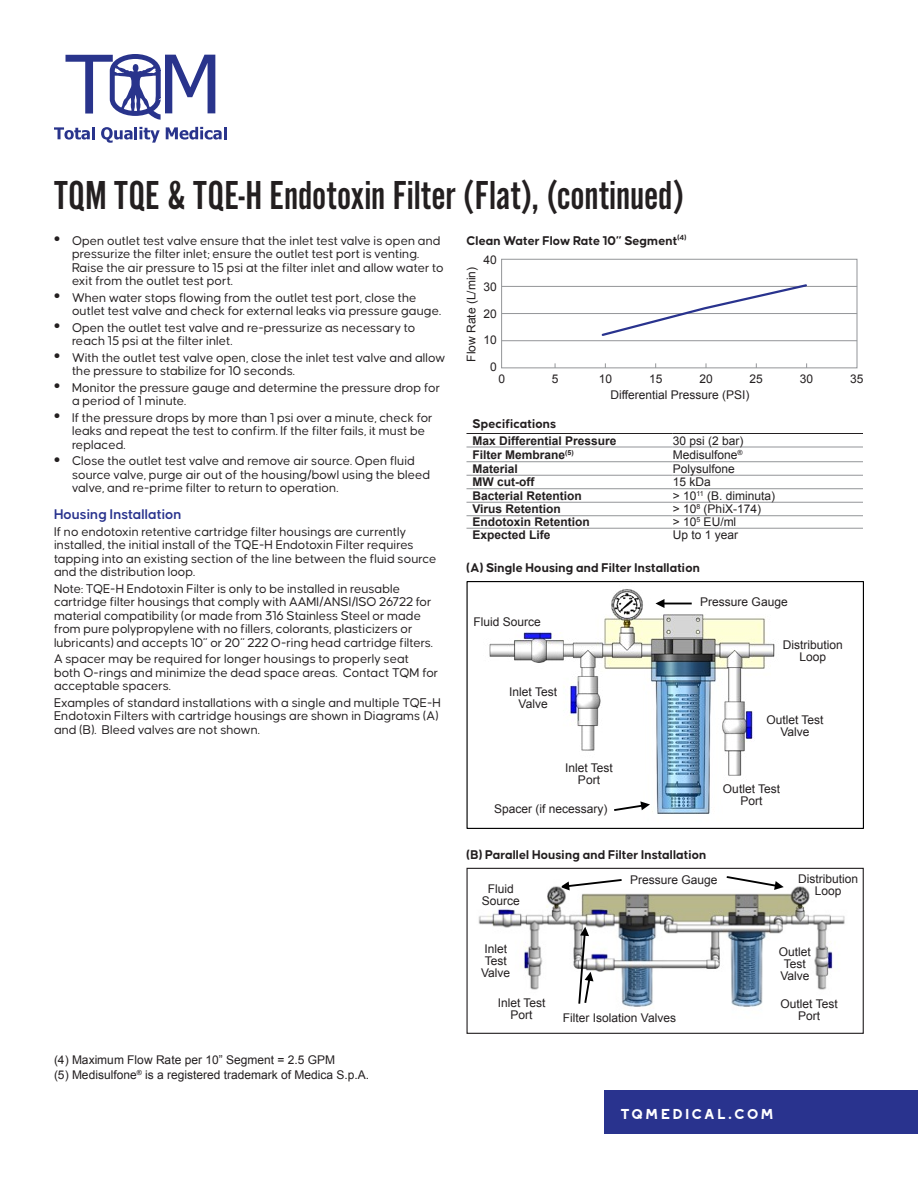
<style>
.page{position:relative;width:918px;height:1188px;background:#fff}
.page>*{position:absolute;margin:0;border:0;box-sizing:border-box;transform-origin:0 0}
.HEADING-1_big_28_30{font:42px "Alternate Gothic Std No 2";color:#231f20}
.t1{font:700 18px "Westmount";color:#fff}
.BODY_HEADING_10_12{font:600 15px "Causten Round";color:#29338e}
.BODY_TEXT__CAUSTEN{font:13.5px/13.5px "Causten Round";color:#231f20}
.TABLE_CATEGORY_HEADI{font:700 13.5px "Causten Round";color:#231f20}
.FOOTNOTE_8_8{font:12px "Arial";color:#231f20}
.FOOTNOTE_8_8_centere{font:12px/12px "Arial";color:#231f20;text-align:center}
.TABLE_ROW_HEADING_LE{font:700 12px "Arial";color:#231f20}
.TABLE_ROW_BODY_LEFT{font:12px "Arial";color:#231f20}
.s1{font-weight:700;font-size:22.5px}
</style>
<div class="page">
<div style="left:604px;top:1091px;width:314px;height:43px;background:#29338e"></div>
<svg style="left:54px;top:54px;width:173px;height:89px"></svg>
<hr style="left:466px;top:447px;width:207px;height:1px;background:#939598">
<hr style="left:673px;top:447px;width:190px;height:1px;background:#939598">
<hr style="left:466px;top:461px;width:207px;height:1px;background:#939598">
<hr style="left:673px;top:461px;width:190px;height:1px;background:#939598">
<hr style="left:466px;top:475px;width:207px;height:1px;background:#939598">
<hr style="left:673px;top:475px;width:190px;height:1px;background:#939598">
<hr style="left:466px;top:433px;width:207px;height:1px;background:#231f20">
<hr style="left:673px;top:433px;width:190px;height:1px;background:#231f20">
<hr style="left:466px;top:488px;width:207px;height:1px;background:#939598">
<hr style="left:673px;top:488px;width:190px;height:1px;background:#939598">
<hr style="left:466px;top:502px;width:207px;height:1px;background:#939598">
<hr style="left:673px;top:502px;width:190px;height:1px;background:#939598">
<hr style="left:466px;top:515px;width:207px;height:1px;background:#939598">
<hr style="left:673px;top:515px;width:190px;height:1px;background:#939598">
<hr style="left:466px;top:528px;width:207px;height:1px;background:#939598">
<hr style="left:673px;top:528px;width:190px;height:1px;background:#939598">
<img style="left:489px;top:589px;width:286px;height:225px">
<div style="left:467px;top:581px;width:397px;height:248px;border:1px solid #000"></div>
<svg style="left:656px;top:599px;width:36px;height:9px"></svg>
<svg style="left:614px;top:801px;width:36px;height:10px"></svg>
<img style="left:478px;top:886px;width:367px;height:121px">
<div style="left:466px;top:868px;width:398px;height:166px;border:1px solid #231f20"></div>
<svg style="left:562px;top:879px;width:60px;height:11px"></svg>
<svg style="left:727px;top:876px;width:57px;height:14px"></svg>
<svg style="left:578px;top:927px;width:16px;height:77px"></svg>
<div style="left:501px;top:259px;width:356px;height:109px;border:1px solid #939598"></div>
<hr style="left:502px;top:313px;width:355px;height:1px;background:#939598">
<hr style="left:502px;top:340px;width:355px;height:1px;background:#939598">
<hr style="left:502px;top:286px;width:355px;height:1px;background:#939598">
<svg style="left:601px;top:284px;width:206px;height:52px"></svg>
<p class="HEADING-1_big_28_30" style="left:54px;top:174px;width:632px">TQM TQE &amp; TQE-H Endotoxin Filter (Flat), (continued)</p>
<p class="BODY_TEXT__CAUSTEN" style="left:72px;top:234px;width:373px;text-indent:-18px"><span class="s1">•</span> Open outlet test valve ensure that the inlet test valve is open and pressurize the filter inlet; ensure the outlet test port is venting.<br>Raise the air pressure to 15 psi at the filter inlet and allow water to exit from the outlet test port.</p>
<p class="BODY_TEXT__CAUSTEN" style="left:72px;top:291px;width:371px;text-indent:-18px"><span class="s1">•</span> When water stops flowing from the outlet test port, close the outlet test valve and check for external leaks via pressure gauge.</p>
<p class="BODY_TEXT__CAUSTEN" style="left:72px;top:321px;width:345px;text-indent:-18px"><span class="s1">•</span> Open the outlet test valve and re-pressurize as necessary to reach 15 psi at the filter inlet.</p>
<p class="BODY_TEXT__CAUSTEN" style="left:72px;top:351px;width:375px;text-indent:-18px"><span class="s1">•</span> With the outlet test valve open, close the inlet test valve and allow the pressure to stabilize for 10 seconds.</p>
<p class="BODY_TEXT__CAUSTEN" style="left:72px;top:381px;width:370px;text-indent:-18px"><span class="s1">•</span> Monitor the pressure gauge and determine the pressure drop for a period of 1 minute.</p>
<p class="BODY_TEXT__CAUSTEN" style="left:72px;top:411px;width:362px;text-indent:-18px"><span class="s1">•</span> If the pressure drops by more than 1 psi over a minute, check for leaks and repeat the test to confirm. If the filter fails, it must be replaced.</p>
<p class="BODY_TEXT__CAUSTEN" style="left:72px;top:454px;width:360px;text-indent:-18px"><span class="s1">•</span> Close the outlet test valve and remove air source. Open fluid source valve, purge air out of the housing/bowl using the bleed valve, and re-prime filter to return to operation.</p>
<p class="BODY_HEADING_10_12" style="left:54px;top:506px;width:129px">Housing Installation</p>
<p class="BODY_TEXT__CAUSTEN" style="left:54px;top:525px;width:384px">If no endotoxin retentive cartridge filter housings are currently installed, the initial install of the TQE-H Endotoxin Filter requires tapping into an existing section of the line between the fluid source and the distribution loop.</p>
<p class="BODY_TEXT__CAUSTEN" style="left:54px;top:582px;width:381px">Note: TQE-H Endotoxin Filter is only to be installed in reusable cartridge filter housings that comply with AAMI/ANSI/ISO 26722 for material compatibility (or made from 316 Stainless Steel or made from pure polypropylene with no fillers, colorants, plasticizers or lubricants) and accepts 10” or 20” 222 O-ring head cartridge filters.</p>
<p class="BODY_TEXT__CAUSTEN" style="left:54px;top:652px;width:386px">A spacer may be required for longer housings to properly seat both O-rings and minimize the dead space areas. Contact TQM for acceptable spacers.</p>
<p class="BODY_TEXT__CAUSTEN" style="left:54px;top:696px;width:389px">Examples of standard installations with a single and multiple TQE-H<br>Endotoxin Filters with cartridge housings are shown in Diagrams (A) and (B). Bleed valves are not shown.</p>
<p class="TABLE_CATEGORY_HEADI" style="left:466px;top:233px;width:222px">Clean Water Flow Rate 10” Segment<sup>(4)</sup></p>
<p class="FOOTNOTE_8_8" style="left:484px;top:252px;width:15px">40</p>
<p class="FOOTNOTE_8_8" style="left:463px;top:362px;width:96px;rotate:-90deg">Flow Rate (L/min)</p>
<p class="FOOTNOTE_8_8" style="left:484px;top:279px;width:15px">30</p>
<p class="FOOTNOTE_8_8" style="left:484px;top:305px;width:15px">20</p>
<p class="FOOTNOTE_8_8" style="left:484px;top:332px;width:15px">10</p>
<p class="FOOTNOTE_8_8" style="left:490px;top:359px;width:8px">0</p>
<p class="FOOTNOTE_8_8" style="left:498px;top:370px;width:8px">0</p>
<p class="FOOTNOTE_8_8" style="left:552px;top:370px;width:8px">5</p>
<p class="FOOTNOTE_8_8" style="left:599px;top:370px;width:15px">10</p>
<p class="FOOTNOTE_8_8" style="left:649px;top:370px;width:15px">15</p>
<p class="FOOTNOTE_8_8" style="left:699px;top:370px;width:15px">20</p>
<p class="FOOTNOTE_8_8" style="left:750px;top:370px;width:15px">25</p>
<p class="FOOTNOTE_8_8" style="left:800px;top:370px;width:15px">30</p>
<p class="FOOTNOTE_8_8" style="left:850px;top:370px;width:15px">35</p>
<p class="FOOTNOTE_8_8" style="left:610px;top:387px;width:141px">Differential Pressure (PSI)</p>
<p class="TABLE_CATEGORY_HEADI" style="left:472px;top:416px;width:85px">Specifications</p>
<p class="TABLE_ROW_HEADING_LE" style="left:472px;top:432px;width:146px">Max Differential Pressure</p>
<p class="TABLE_ROW_BODY_LEFT" style="left:673px;top:433px;width:72px">30 psi (2 bar)</p>
<p class="TABLE_ROW_HEADING_LE" style="left:472px;top:447px;width:103px">Filter Membrane<sup>(5)</sup></p>
<p class="TABLE_ROW_BODY_LEFT" style="left:673px;top:447px;width:71px">Medisulfone<sup>®</sup></p>
<p class="TABLE_ROW_HEADING_LE" style="left:472px;top:461px;width:47px">Material</p>
<p class="TABLE_ROW_BODY_LEFT" style="left:673px;top:461px;width:64px">Polysulfone</p>
<p class="TABLE_ROW_HEADING_LE" style="left:472px;top:474px;width:63px">MW cut-off</p>
<p class="TABLE_ROW_BODY_LEFT" style="left:673px;top:474px;width:40px">15 kDa</p>
<p class="TABLE_ROW_HEADING_LE" style="left:472px;top:488px;width:111px">Bacterial Retention</p>
<p class="TABLE_ROW_BODY_LEFT" style="left:673px;top:488px;width:104px">&gt; 10<sup>11</sup> (B. diminuta)</p>
<p class="TABLE_ROW_HEADING_LE" style="left:472px;top:501px;width:90px">Virus Retention</p>
<p class="TABLE_ROW_BODY_LEFT" style="left:673px;top:501px;width:90px">&gt; 10<sup>8</sup> (PhiX-174)</p>
<p class="TABLE_ROW_HEADING_LE" style="left:472px;top:514px;width:119px">Endotoxin Retention</p>
<p class="TABLE_ROW_BODY_LEFT" style="left:673px;top:514px;width:65px">&gt; 10<sup>5</sup> EU/ml</p>
<p class="TABLE_ROW_HEADING_LE" style="left:472px;top:527px;width:80px">Expected Life</p>
<p class="TABLE_ROW_BODY_LEFT" style="left:673px;top:527px;width:67px">Up to 1 year</p>
<p class="TABLE_CATEGORY_HEADI" style="left:466px;top:560px;width:235px">(A) Single Housing and Filter Installation</p>
<p class="FOOTNOTE_8_8" style="left:700px;top:594px;width:89px">Pressure Gauge</p>
<p class="FOOTNOTE_8_8" style="left:474px;top:614px;width:69px">Fluid Source</p>
<p class="FOOTNOTE_8_8_centere" style="left:783px;top:639px;width:62px">Distribution<br>Loop</p>
<p class="FOOTNOTE_8_8_centere" style="left:509px;top:686px;width:49px">Inlet Test<br>Valve</p>
<p class="FOOTNOTE_8_8_centere" style="left:766px;top:714px;width:59px">Outlet Test<br>Valve</p>
<p class="FOOTNOTE_8_8_centere" style="left:565px;top:762px;width:49px">Inlet Test<br>Port</p>
<p class="FOOTNOTE_8_8" style="left:494px;top:801px;width:115px">Spacer (if necessary)</p>
<p class="TABLE_CATEGORY_HEADI" style="left:466px;top:847px;width:242px">(B) Parallel Housing and Filter Installation</p>
<p class="FOOTNOTE_8_8_centere" style="left:630px;top:874px;width:89px">Pressure Gauge</p>
<p class="FOOTNOTE_8_8_centere" style="left:723px;top:783px;width:59px">Outlet Test<br>Port</p>
<p class="FOOTNOTE_8_8_centere" style="left:798px;top:873px;width:62px">Distribution</p>
<p class="FOOTNOTE_8_8_centere" style="left:488px;top:883px;width:28px">Fluid</p>
<p class="FOOTNOTE_8_8_centere" style="left:815px;top:885px;width:28px">Loop</p>
<p class="FOOTNOTE_8_8_centere" style="left:482px;top:895px;width:40px">Source</p>
<p class="FOOTNOTE_8_8" style="left:54px;top:1052px;width:283px">(4) Maximum Flow Rate per 10” Segment = 2.5 GPM</p>
<p class="FOOTNOTE_8_8" style="left:54px;top:1067px;width:317px">(5) Medisulfone<sup>®</sup> is a registered trademark of Medica S.p.A.</p>
<p class="FOOTNOTE_8_8_centere" style="left:481px;top:943px;width:31px;text-align:left">Inlet<br>Test<br>Valve</p>
<p class="FOOTNOTE_8_8_centere" style="left:498px;top:997px;width:49px">Inlet Test<br>Port</p>
<p class="FOOTNOTE_8_8_centere" style="left:563px;top:1012px;width:115px">Filter Isolation Valves</p>
<p class="FOOTNOTE_8_8_centere" style="left:779px;top:946px;width:34px;text-align:left">Outlet<br>Test<br>Valve</p>
<p class="FOOTNOTE_8_8_centere" style="left:781px;top:998px;width:59px">Outlet Test<br>Port</p>
<h2 class="t1" style="left:619px;top:1104px;width:157px">tqmedical.com</h2>
</div>
